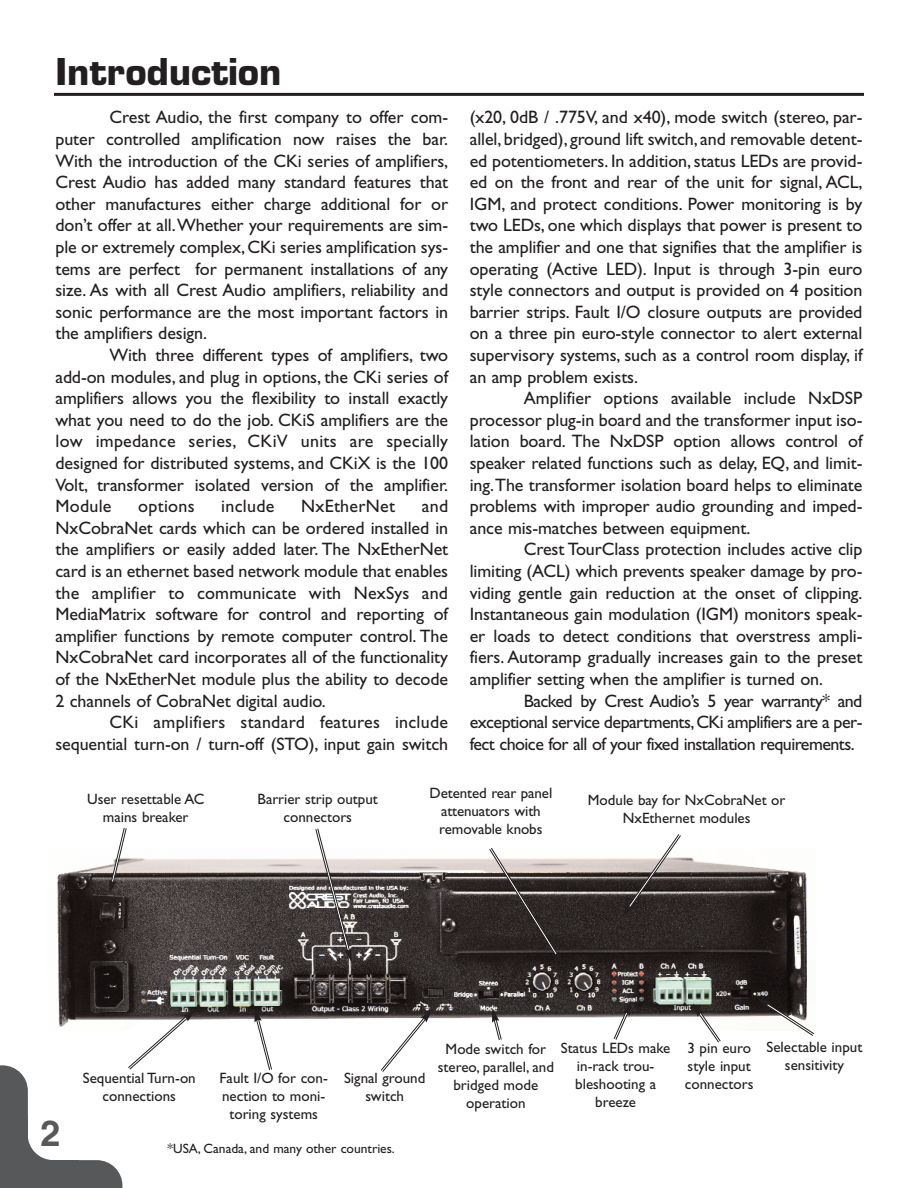
<style>
.page{position:relative;width:918px;height:1188px;background:#fff}
.page>*{position:absolute;margin:0;border:0;box-sizing:border-box;transform-origin:0 0}
.t1{font:700 36px "Eurostile";color:#231f20}
.t2{font:700 36px "Helvetica";color:#57585a}
.t3{font:18px/21.6px "Gill Sans";letter-spacing:-.005em;color:#231f20;text-align:justify}
.t4{font:18px "Gill Sans";letter-spacing:.015em;color:#231f20}
.t5{font:15px/18px "Gill Sans";color:#231f20;text-align:center}
.t6{font:13.5px "Gill Sans";color:#231f20}
</style>
<div class="page">
<img style="left:57px;top:857px;width:751px;height:163px">
<svg style="left:623px;top:834px;width:60px;height:83px"></svg>
<svg style="left:109px;top:827px;width:19px;height:67px"></svg>
<svg style="left:254px;top:1008px;width:19px;height:62px"></svg>
<svg style="left:314px;top:828px;width:38px;height:134px"></svg>
<svg style="left:379px;top:1009px;width:53px;height:63px"></svg>
<svg style="left:492px;top:1008px;width:11px;height:32px"></svg>
<svg style="left:488px;top:848px;width:75px;height:117px;background:#5b5553"></svg>
<svg style="left:612px;top:1002px;width:20px;height:38px"></svg>
<svg style="left:693px;top:1003px;width:29px;height:40px"></svg>
<svg style="left:757px;top:998px;width:58px;height:38px"></svg>
<hr style="left:54px;top:93px;width:810px;height:3px;background:#231f20">
<svg style="left:0;top:1009px;width:196px;height:179px"></svg>
<div style="left:166px;top:1143px;width:238px;height:16px;background:#fff"></div>
<h1 class="t1" style="left:56px;top:57px;width:228px">Introduction</h1>
<p class="t3" style="left:55px;top:108px;width:394px;text-indent:54px">Crest Audio, the first company to offer com&shy;puter controlled amplification now raises the bar.<br>With the introduction of the CKi series of amplifiers, Crest Audio has added many standard features that other manufactures either charge additional for or don’t offer at all.Whether your requirements are sim&shy;ple or extremely complex, CKi series amplification sys&shy;tems are perfect for permanent installations of any size. As with all Crest Audio amplifiers, reliability and sonic performance are the most important factors in the amplifiers design.</p>
<p class="t3" style="left:55px;top:346px;width:394px;text-indent:54px">With three different types of amplifiers, two add-on modules, and plug in options, the CKi series of amplifiers allows you the flexibility to install exactly what you need to do the job. CKiS amplifiers are the low impedance series, CKiV units are specially designed for distributed systems, and CKiX is the 100<br>Volt, transformer isolated version of the amplifier.<br>Module</p>
<p class="t3" style="left:55px;top:497px;width:394px;text-indent:366px">and NxCobraNet cards which can be ordered installed in the amplifiers or easily added later. The NxEtherNet card is an ethernet based network module that enables the amplifier to communicate with NexSys and MediaMatrix software for control and reporting of amplifier functions by remote computer control. The NxCobraNet card incorporates all of the functionality of the NxEtherNet module plus the ability to decode 2 channels of CobraNet digital audio.</p>
<p class="t3" style="left:55px;top:713px;width:394px;text-align:right">CKi amplifiers standard features include sequential turn-on / turn-off (STO), input gain switch</p>
<p class="t4" style="left:138px;top:499px;width:58px">options</p>
<p class="t4" style="left:221px;top:499px;width:55px">include</p>
<p class="t4" style="left:301px;top:499px;width:95px">NxEtherNet</p>
<p class="t3" style="left:470px;top:108px;width:394px">(x20, 0dB / .775V, and x40), mode switch (stereo, par&shy;allel,bridged),ground lift switch,and removable detent&shy;ed potentiometers. In addition, status LEDs are provid&shy;ed on the front and rear of the unit for signal, ACL, IGM, and protect conditions. Power monitoring is by two LEDs, one which displays that power is present to the amplifier and one that signifies that the amplifier is operating (Active LED). Input is through 3-pin euro style connectors and output is provided on 4 position barrier strips. Fault I/O closure outputs are provided on a three pin euro-style connector to alert external supervisory systems, such as a control room display, if an amp problem exists.</p>
<p class="t3" style="left:470px;top:389px;width:394px;text-indent:54px">Amplifier options available include NxDSP processor plug-in board and the transformer input iso&shy;lation board. The NxDSP option allows control of speaker related functions such as delay, EQ, and limit&shy;ing.The transformer isolation board helps to eliminate problems with improper audio grounding and imped&shy;ance mis-matches between equipment.</p>
<p class="t3" style="left:470px;top:540px;width:394px;text-indent:54px">Crest TourClass protection includes active clip limiting (ACL) which prevents speaker damage by pro&shy;viding gentle gain reduction at the onset of clipping.<br>Instantaneous gain modulation (IGM) monitors speak&shy;er loads to detect conditions that overstress ampli&shy;fiers. Autoramp gradually increases gain to the preset amplifier setting when the amplifier is turned on.</p>
<p class="t3" style="left:470px;top:692px;width:394px;text-indent:54px">Backed by Crest Audio’s 5 year warranty* and exceptional service departments,CKi amplifiers are a per&shy;fect choice for all of your fixed installation requirements.</p>
<p class="t5" style="left:87px;top:792px;width:119px">User resettable AC mains breaker</p>
<p class="t5" style="left:258px;top:791px;width:122px">Barrier strip output connectors</p>
<p class="t5" style="left:430px;top:786px;width:124px">Detented rear panel attenuators with removable knobs</p>
<p class="t5" style="left:588px;top:793px;width:199px">Module bay for NxCobraNet or<br>NxEthernet modules</p>
<h1 class="t2" style="left:40px;top:1120px;width:22px">2</h1>
<p class="t5" style="left:83px;top:1071px;width:114px">Sequential Turn-on connections</p>
<p class="t5" style="left:220px;top:1071px;width:110px">Fault I/O for con&shy;nection to moni&shy;toring systems</p>
<p class="t5" style="left:344px;top:1071px;width:83px">Signal ground switch</p>
<p class="t6" style="left:168px;top:1144px;width:229px">*USA, Canada, and many other countries.</p>
<p class="t5" style="left:438px;top:1041px;width:118px">Mode switch for stereo, parallel, and bridged mode operation</p>
<p class="t5" style="left:561px;top:1040px;width:111px">Status LEDs make in-rack trou&shy;bleshooting a breeze</p>
<p class="t5" style="left:685px;top:1040px;width:70px;text-align:left">3 pin euro style input connectors</p>
<p class="t5" style="left:767px;top:1040px;width:97px">Selectable input sensitivity</p>
</div>
